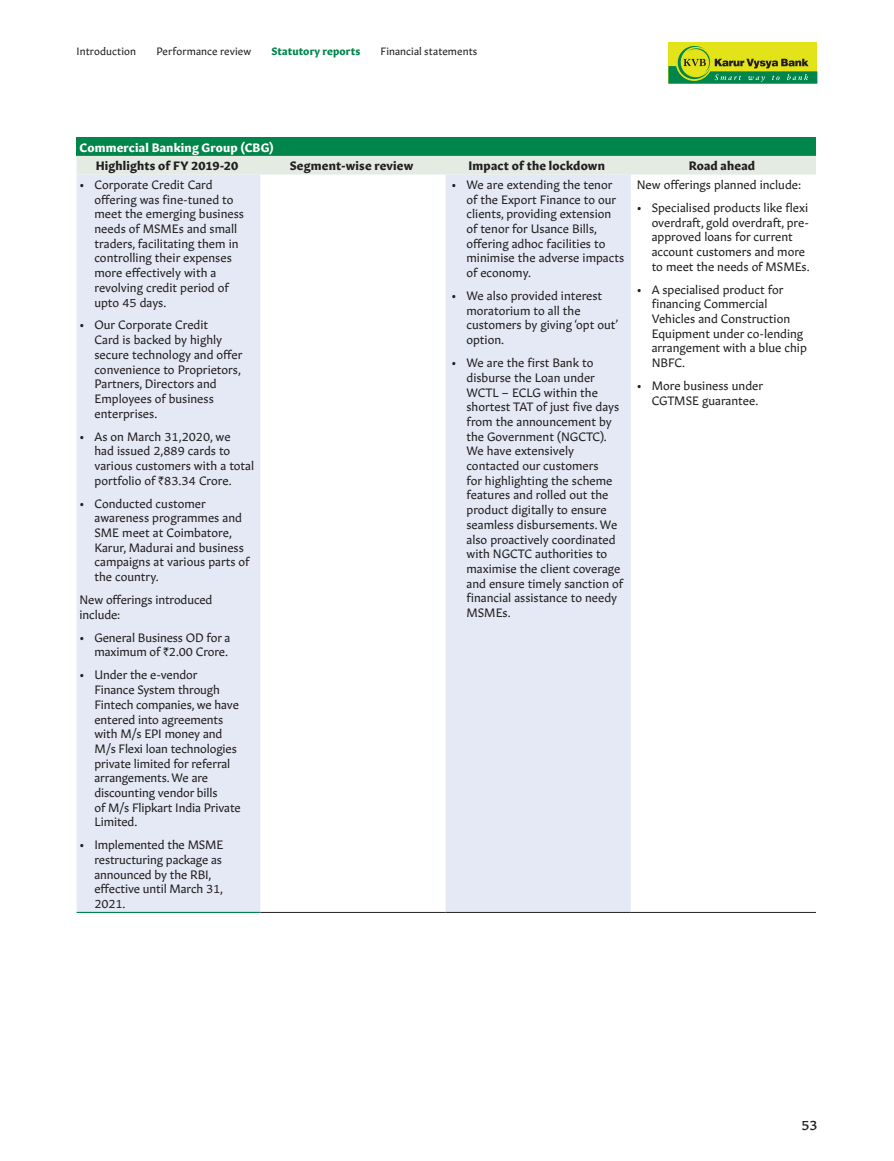
<style>
.page{position:relative;width:894px;height:1161px;background:#fff}
.page>*{position:absolute;margin:0;border:0;box-sizing:border-box;transform-origin:0 0}
.t1{font:13.5px "Gitan Latn Me";color:#231f20}
.Table_Copy{font:12px/14.7px "Gitan Latn";color:#231f20}
.Particulars{font:700 12px "Gitan Latn";letter-spacing:.015em;color:#231f20}
.Body_Head_02{font:700 12px "Gitan Latn";letter-spacing:.015em;color:#fff}
.t2{font:10.5px "Gitan Latn";letter-spacing:.005em;color:#231f20}
.t3{font:700 10.5px "Gitan Latn";letter-spacing:.01em;color:#00854a}
.s1{font-family:"Rupee"}
</style>
<div class="page">
<div style="left:668px;top:43px;width:149px;height:41px;background:#e2e318"></div>
<svg style="left:668px;top:46px;width:149px;height:38px"></svg>
<div style="left:77px;top:137px;width:738px;height:19px;background:#00854a"></div>
<div style="left:77px;top:156px;width:738px;height:19px;background:#e3ebe3"></div>
<svg style="left:77px;top:175px;width:553px;height:737px;fill:#e4e9f5"></svg>
<hr style="left:260px;top:912px;width:185px;height:1px;background:#231f20">
<hr style="left:445px;top:912px;width:185px;height:1px;background:#231f20">
<hr style="left:630px;top:912px;width:185px;height:1px;background:#231f20">
<hr style="left:77px;top:912px;width:183px;height:1px;background:#00854a">
<p class="t2" style="left:77px;top:43px;width:61px">Introduction</p>
<p class="t2" style="left:156px;top:43px;width:96px">Performance review</p>
<p class="t3" style="left:271px;top:42px;width:90px">Statutory reports</p>
<p class="t2" style="left:380px;top:43px;width:98px">Financial statements</p>
<p class="Body_Head_02" style="left:80px;top:137px;width:195px">Commercial Banking Group (CBG)</p>
<p class="Particulars" style="left:96px;top:155px;width:144px">Highlights of FY 2019-20</p>
<p class="Particulars" style="left:289px;top:155px;width:125px">Segment-wise review</p>
<p class="Particulars" style="left:468px;top:155px;width:138px">Impact of the lockdown</p>
<p class="Particulars" style="left:688px;top:155px;width:68px">Road ahead</p>
<p class="Table_Copy" style="left:94px;top:176px;width:151px;text-indent:-15px">• Corporate Credit Card offering was fine-tuned to meet the emerging business needs of MSMEs and small traders, facilitating them in controlling their expenses more effectively with a revolving credit period of upto 45 days.</p>
<p class="Table_Copy" style="left:94px;top:317px;width:149px;text-indent:-15px">• Our Corporate Credit<br>Card is backed by highly secure technology and offer convenience to Proprietors,<br>Partners, Directors and<br>Employees of business enterprises.</p>
<p class="Table_Copy" style="left:94px;top:428px;width:161px;text-indent:-15px">• As on March 31,2020, we<br>had issued 2,889 cards to various customers with a total portfolio of <span class="s1">`</span>83.34 Crore.</p>
<p class="Table_Copy" style="left:94px;top:495px;width:157px;text-indent:-15px">• Conducted customer awareness programmes and<br>SME meet at Coimbatore,<br>Karur, Madurai and business campaigns at various parts of the country.</p>
<p class="Table_Copy" style="left:80px;top:592px;width:134px">New offerings introduced include:</p>
<p class="Table_Copy" style="left:80px;top:629px;width:152px;text-align:right">• General Business OD for a maximum of <span class="s1">`</span>2.00 Crore.</p>
<p class="Table_Copy" style="left:94px;top:667px;width:148px;text-indent:-15px">• Under the e-vendor<br>Finance System through<br>Fintech companies, we have entered into agreements with M/s EPI money and<br>M/s Flexi loan technologies private limited for referral arrangements. We are discounting vendor bills<br>of M/s Flipkart India Private<br>Limited.</p>
<p class="Table_Copy" style="left:94px;top:837px;width:130px;text-indent:-15px">• Implemented the MSME restructuring package as announced by the RBI, effective until March 31,<br>2021.</p>
<p class="Table_Copy" style="left:636px;top:176px;width:166px">New offerings planned include:</p>
<p class="Table_Copy" style="left:651px;top:199px;width:159px;text-indent:-15px">• Specialised products like flexi overdraft, gold overdraft, pre&shy;approved loans for current account customers and more to meet the needs of MSMEs.</p>
<p class="Table_Copy" style="left:651px;top:281px;width:157px;text-indent:-15px">• A specialised product for financing Commercial<br>Vehicles and Construction<br>Equipment under co-lending arrangement with a blue chip<br>NBFC.</p>
<p class="Table_Copy" style="left:651px;top:377px;width:113px;text-indent:-15px">• More business under<br>CGTMSE guarantee.</p>
<p class="Table_Copy" style="left:466px;top:176px;width:159px;text-indent:-15px">• We are extending the tenor of the Export Finance to our clients, providing extension of tenor for Usance Bills, offering adhoc facilities to minimise the adverse impacts of economy.</p>
<p class="Table_Copy" style="left:466px;top:287px;width:153px;text-indent:-15px">• We also provided interest moratorium to all the customers by giving ‘opt out’ option.</p>
<p class="Table_Copy" style="left:466px;top:355px;width:158px;text-indent:-15px">• We are the first Bank to disburse the Loan under<br>WCTL – ECLG within the shortest TAT of just five days from the announcement by the Government (NGCTC).<br>We have extensively contacted our customers<br>for highlighting the scheme features and rolled out the product digitally to ensure seamless disbursements. We also proactively coordinated with NGCTC authorities to maximise the client coverage and ensure timely sanction of financial assistance to needy<br>MSMEs.</p>
<p class="t1" style="left:801px;top:1113px;width:17px">53</p>
</div>
